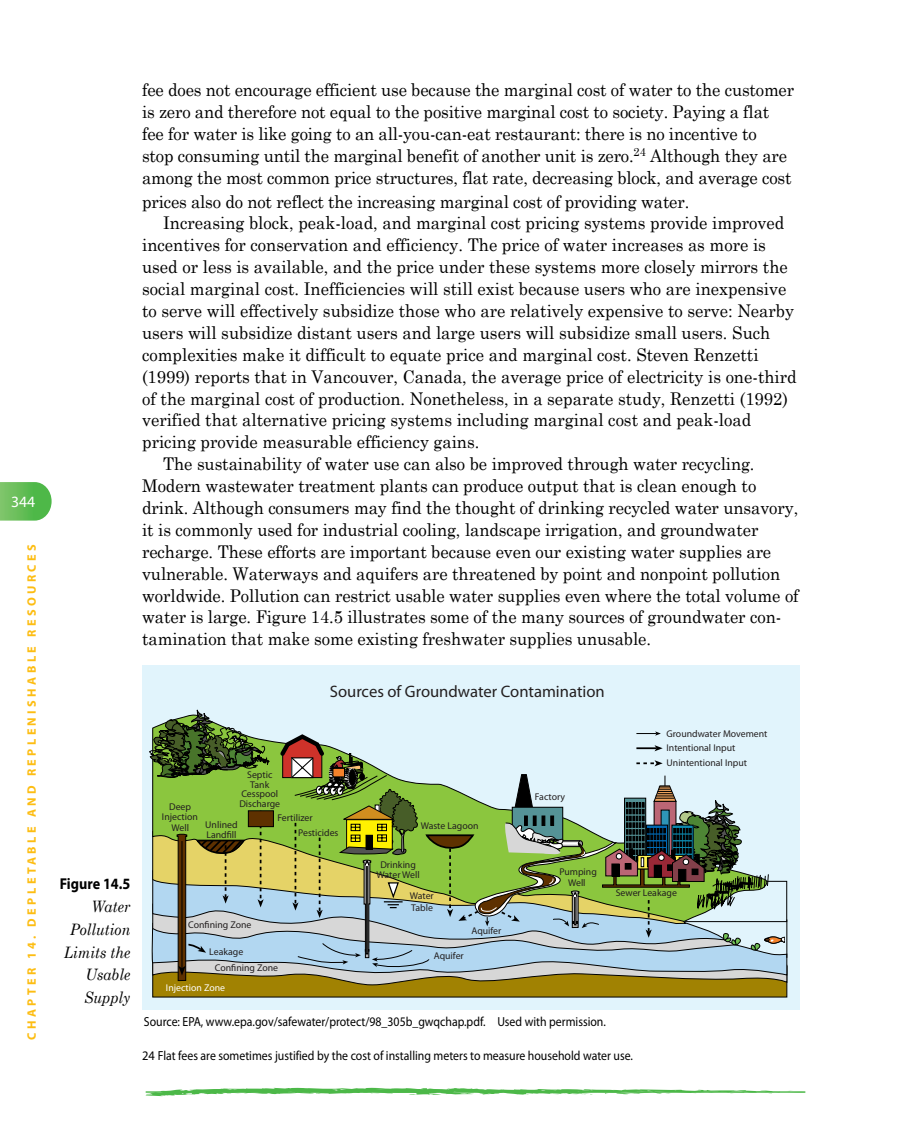
<style>
.page{position:relative;width:921px;height:1148px;background:#fff}
.page>*{position:absolute;margin:0;border:0;box-sizing:border-box;transform-origin:0 0}
.t1{font:17.5px/21.9px "Century Schoolbook";letter-spacing:-.005em;color:#000;scale:.95 1}
.t2{font:700 16.62px "Univers";color:#231f20}
.t3{font:italic 15.75px/22.8px "Century Schoolbook";color:#000;text-align:right;scale:.9 1}
.t4{font:700 15.75px "Myriad Pro";color:#000;scale:.9 1}
.t5{font:15.75px "Myriad Pro";color:#fff}
.t6{font:13.12px "Myriad Pro";color:#000;scale:.9 1}
.t7{font:13.12px "Myriad Pro";color:#000;scale:.95 1}
.t8{font:700 12.25px "Myriad Pro";letter-spacing:.28em;color:#fdbd12}
.t9{font:9.8px/9.5px "Univers";color:#231f20;text-align:center}
.t10{font:9.8px "Univers";color:#fff}
</style>
<div class="page">
<hr style="left:146px;top:1091px;width:659px;height:1px;background:#4cb848">
<svg style="left:786px;top:1090px;width:19px;height:2px"></svg>
<svg style="left:145px;top:1087px;width:635px;height:8px"></svg>
<svg style="left:0;top:482px;width:52px;height:38px;background:#6dc162"></svg>
<div style="left:142px;top:665px;width:657px;height:344px;background:#e1f4fc"></div>
<svg style="left:149px;top:709px;width:638px;height:288px"></svg>
<p class="t5" style="left:11px;top:492px;width:26px">344</p>
<p class="t8" style="left:24px;top:1039px;width:497px;rotate:-90deg">ch apter 14. depletable and repleni sh able resources</p>
<p class="t1" style="left:142px;top:77px;width:687px">fee does not encourage efficient use because the marginal cost of water to the customer is zero and therefore not equal to the positive marginal cost to society. Paying a flat fee for water is like going to an all-you-can-eat restaurant: there is no incentive to<br>stop consuming until the marginal benefit of another unit is zero.<sup>24</sup> Although they are among the most common price structures, flat rate, decreasing block, and average cost</p>
<p class="t1" style="left:142px;top:189px;width:577px">prices also do not reflect the increasing marginal cost of providing water.</p>
<p class="t1" style="left:163px;top:211px;width:655px">Increasing block, peak-load, and marginal cost pricing systems provide improved</p>
<p class="t1" style="left:142px;top:232px;width:658px">incentives for conservation and efficiency. The price of water increases as more is</p>
<p class="t1" style="left:142px;top:254px;width:681px">used or less is available, and the price under these systems more closely mirrors the</p>
<p class="t1" style="left:142px;top:276px;width:679px">social marginal cost. Inefficiencies will still exist because users who are inexpensive</p>
<p class="t1" style="left:142px;top:298px;width:687px">to serve will effectively subsidize those who are relatively expensive to serve: Nearby</p>
<p class="t1" style="left:142px;top:320px;width:662px">users will subsidize distant users and large users will subsidize small users. Such</p>
<p class="t1" style="left:142px;top:342px;width:650px">complexities make it difficult to equate price and marginal cost. Steven Renzetti</p>
<p class="t1" style="left:142px;top:364px;width:690px">(1999) reports that in Vancouver, Canada, the average price of electricity is one-third</p>
<p class="t1" style="left:142px;top:386px;width:681px">of the marginal cost of production. Nonetheless, in a separate study, Renzetti (1992)</p>
<p class="t1" style="left:142px;top:407px;width:642px">verified that alternative pricing systems including marginal cost and peak-load</p>
<p class="t1" style="left:142px;top:429px;width:356px">pricing provide measurable efficiency gains.</p>
<p class="t1" style="left:163px;top:451px;width:624px">The sustainability of water use can also be improved through water recycling.</p>
<p class="t1" style="left:142px;top:473px;width:648px">Modern wastewater treatment plants can produce output that is clean enough to</p>
<p class="t1" style="left:142px;top:495px;width:692px">drink. Although consumers may find the thought of drinking recycled water unsavory,</p>
<p class="t1" style="left:142px;top:517px;width:650px">it is commonly used for industrial cooling, landscape irrigation, and groundwater</p>
<p class="t1" style="left:142px;top:539px;width:663px">recharge. These efforts are important because even our existing water supplies are</p>
<p class="t1" style="left:142px;top:561px;width:673px">vulnerable. Waterways and aquifers are threatened by point and nonpoint pollution</p>
<p class="t1" style="left:142px;top:582px;width:692px">worldwide. Pollution can restrict usable water supplies even where the total volume of</p>
<p class="t1" style="left:142px;top:604px;width:674px">water is large. Figure 14.5 illustrates some of the many sources of groundwater con-</p>
<p class="t1" style="left:142px;top:626px;width:537px">tamination that make some existing freshwater supplies unusable.</p>
<p class="t2" style="left:330px;top:682px;width:276px">Sources of Groundwater Contamination</p>
<p class="t4" style="left:60px;top:873px;width:80px">Figure 14.5</p>
<p class="t3" style="left:64px;top:894px;width:76px">Water<br>Pollution<br>Limits the<br>Usable<br>Supply</p>
<p class="t9" style="left:241px;top:770px;width:38px">Septic<br>Tank<br>Cesspool</p>
<p class="t9" style="left:169px;top:802px;width:23px">Deep</p>
<p class="t9" style="left:239px;top:799px;width:42px">Discharge</p>
<p class="t9" style="left:162px;top:812px;width:38px;line-height:10.5px">Injection<br>Well</p>
<p class="t9" style="left:277px;top:813px;width:37px">Fertilizer</p>
<p class="t9" style="left:205px;top:819px;width:34px;text-align:left">Unlined<br>Landfill</p>
<p class="t9" style="left:298px;top:827px;width:42px">Pesticides</p>
<p class="t9" style="left:188px;top:919px;width:65px">Confining Zone</p>
<p class="t9" style="left:215px;top:963px;width:65px">Confining Zone</p>
<p class="t9" style="left:209px;top:947px;width:36px">Leakage</p>
<p class="t10" style="left:166px;top:982px;width:61px">Injection Zone</p>
<p class="t9" style="left:420px;top:821px;width:59px">Waste Lagoon</p>
<p class="t9" style="left:376px;top:859px;width:45px;line-height:10.3px">Drinking<br>Water Well</p>
<p class="t9" style="left:410px;top:890px;width:25px;line-height:12.1px;text-align:left">Water<br>Table</p>
<p class="t9" style="left:434px;top:951px;width:31px">Aquifer</p>
<p class="t9" style="left:471px;top:925px;width:31px">Aquifer</p>
<p class="t9" style="left:535px;top:792px;width:32px">Factory</p>
<p class="t9" style="left:559px;top:866px;width:39px;line-height:10.7px">Pumping<br>Well</p>
<p class="t6" style="left:144px;top:1013px;width:515px">Source: EPA, www.epa.gov/safewater/protect/98_305b_gwqchap.pdf.â•‡â•‡ Used with permission.</p>
<p class="t9" style="left:666px;top:726px;width:102px;line-height:14.9px;text-align:left">Groundwater Movement<br>Intentional Input<br>Unintentional Input</p>
<p class="t9" style="left:615px;top:888px;width:63px">Sewer Leakage</p>
<p class="t7" style="left:142px;top:1046px;width:518px">24 Flat fees are sometimes justified by the cost of installing meters to measure household water use.</p>
</div>
